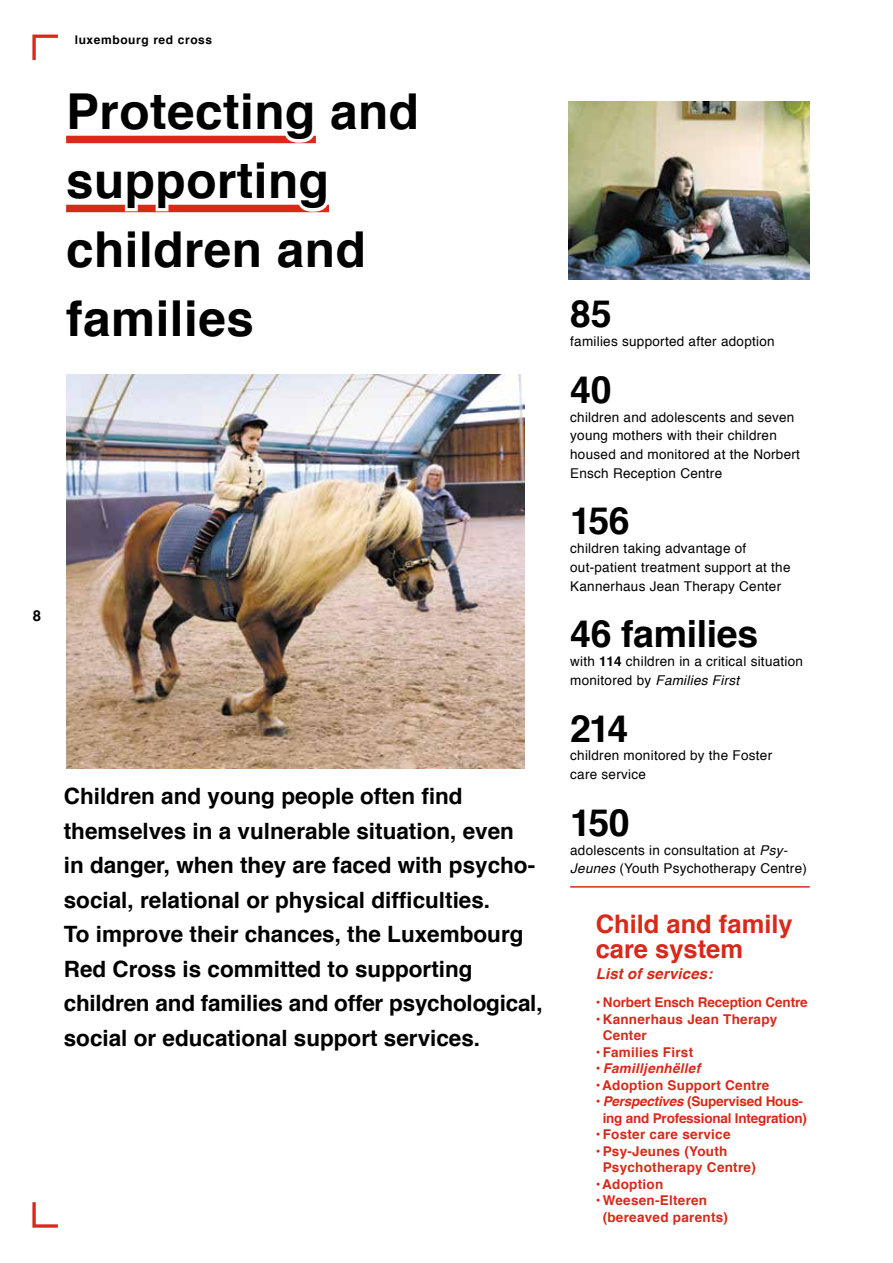
<style>
.page{position:relative;width:893px;height:1263px;background:#fff}
.page>*{position:absolute;margin:0;border:0;box-sizing:border-box;transform-origin:0 0}
.t1{font:700 49.5px/69px "Helvetica";letter-spacing:.01em;color:#000}
.t2{font:700 37.5px "Helvetica";letter-spacing:-.01em;color:#000}
.t3{font:700 25.5px/25.5px "Helvetica";color:#d8291a}
.t4{font:700 22.5px/34.5px "Helvetica";color:#000}
.t5{font:italic 700 15px "Helvetica";letter-spacing:.01em;color:#d8291a}
.t6{font:700 15px "Helvetica";color:#000}
.t7{font:13.5px/18.8px "Helvetica";letter-spacing:.02em;color:#000}
.t8{font:700 13.5px/16.5px "Helvetica";letter-spacing:.02em;color:#d8291a}
.t9{font:700 13.5px/16.5px "Helvetica";letter-spacing:-.015em;color:#d8291a;text-align:center}
.t10{font:700 13.5px "Helvetica";letter-spacing:-.01em;color:#d8291a}
.t11{font:italic 700 13.5px "Helvetica";letter-spacing:.02em;color:#d8291a}
.t12{font:700 12px "Helvetica";letter-spacing:.05em;color:#000}
.s1{font-weight:700}
.s2{font-style:italic}
.s3{font-style:normal}
</style>
<div class="page">
<svg style="left:32px;top:35px;width:26px;height:25px"></svg>
<svg style="left:32px;top:1202px;width:26px;height:26px"></svg>
<img style="left:66px;top:375px;width:458px;height:394px">
<div style="left:66px;top:136px;width:250px;height:7px;background:#d8291a"></div>
<div style="left:66px;top:205px;width:263px;height:7px;background:#d8291a"></div>
<svg style="left:279px;top:135px;width:37px;height:9px"></svg>
<svg style="left:122px;top:204px;width:70px;height:9px"></svg>
<svg style="left:293px;top:204px;width:37px;height:9px"></svg>
<hr style="left:570px;top:886px;width:240px;height:2px;background:#d8291a">
<img style="left:568px;top:101px;width:242px;height:179px">
<p class="t12" style="left:75px;top:30px;width:139px">luxembourg red cross</p>
<h1 class="t1" style="left:66px;top:78px;width:354px">Protecting and supporting children and families</h1>
<p class="t6" style="left:33px;top:603px;width:10px">8</p>
<p class="t4" style="left:64px;top:779px;width:480px">Children and young people often find themselves in a vulnerable situation, even<br>in danger, when they are faced with psycho&shy;social, relational or physical difficulties.<br>To improve their chances, the Luxembourg Red Cross is committed to supporting children and families and offer psychological, social or educational support services.</p>
<h2 class="t2" style="left:570px;top:284px;width:43px">85</h2>
<p class="t7" style="left:570px;top:332px;width:206px">families supported after adoption</p>
<h2 class="t2" style="left:570px;top:359px;width:43px">40</h2>
<p class="t7" style="left:570px;top:408px;width:231px">children and adolescents and seven young mothers with their children housed and monitored at the Norbert<br>Ensch Reception Centre</p>
<h2 class="t2" style="left:570px;top:491px;width:61px">156</h2>
<p class="t7" style="left:570px;top:540px;width:222px">children taking advantage of out-patient treatment support at the<br>Kannerhaus Jean Therapy Center</p>
<h2 class="t2" style="left:570px;top:604px;width:190px">46 families</h2>
<p class="t7" style="left:570px;top:652px;width:234px">with <span class="s1">114</span> children in a critical situation monitored by <span class="s2">Families First</span></p>
<h2 class="t2" style="left:570px;top:698px;width:60px">214</h2>
<p class="t7" style="left:570px;top:747px;width:203px">children monitored by the Foster care service</p>
<h2 class="t2" style="left:570px;top:792px;width:61px">150</h2>
<p class="t7" style="left:570px;top:841px;width:238px">adolescents in consultation at <span class="s2">Psy-<br>Jeunes</span> (Youth Psychotherapy Centre)</p>
<h3 class="t3" style="left:596px;top:911px;width:198px">Child and family care system</h3>
<p class="t5" style="left:596px;top:961px;width:118px">List of services:</p>
<p class="t10" style="left:596px;top:991px;width:213px">• Norbert Ensch Reception Centre</p>
<p class="t8" style="left:603px;top:1011px;width:176px;text-indent:-7px">• Kannerhaus Jean Therapy<br>Center</p>
<p class="t8" style="left:596px;top:1044px;width:99px">• Families First</p>
<p class="t11" style="left:596px;top:1057px;width:106px"><span class="s3">•</span> Familljenhëllef</p>
<p class="t8" style="left:596px;top:1077px;width:175px">•Adoption Support Centre</p>
<p class="t9" style="left:596px;top:1093px;width:213px">• <span class="s2">Perspectives</span> (Supervised Hous&shy;ing and Professional Integration)</p>
<p class="t8" style="left:596px;top:1126px;width:136px">• Foster care service</p>
<p class="t8" style="left:603px;top:1143px;width:155px;text-indent:-7px">• Psy-Jeunes (Youth<br>Psychotherapy Centre)</p>
<p class="t8" style="left:596px;top:1176px;width:69px">•Adoption</p>
<p class="t8" style="left:603px;top:1192px;width:127px;text-indent:-7px">• Weesen-Elteren (bereaved parents)</p>
</div>
